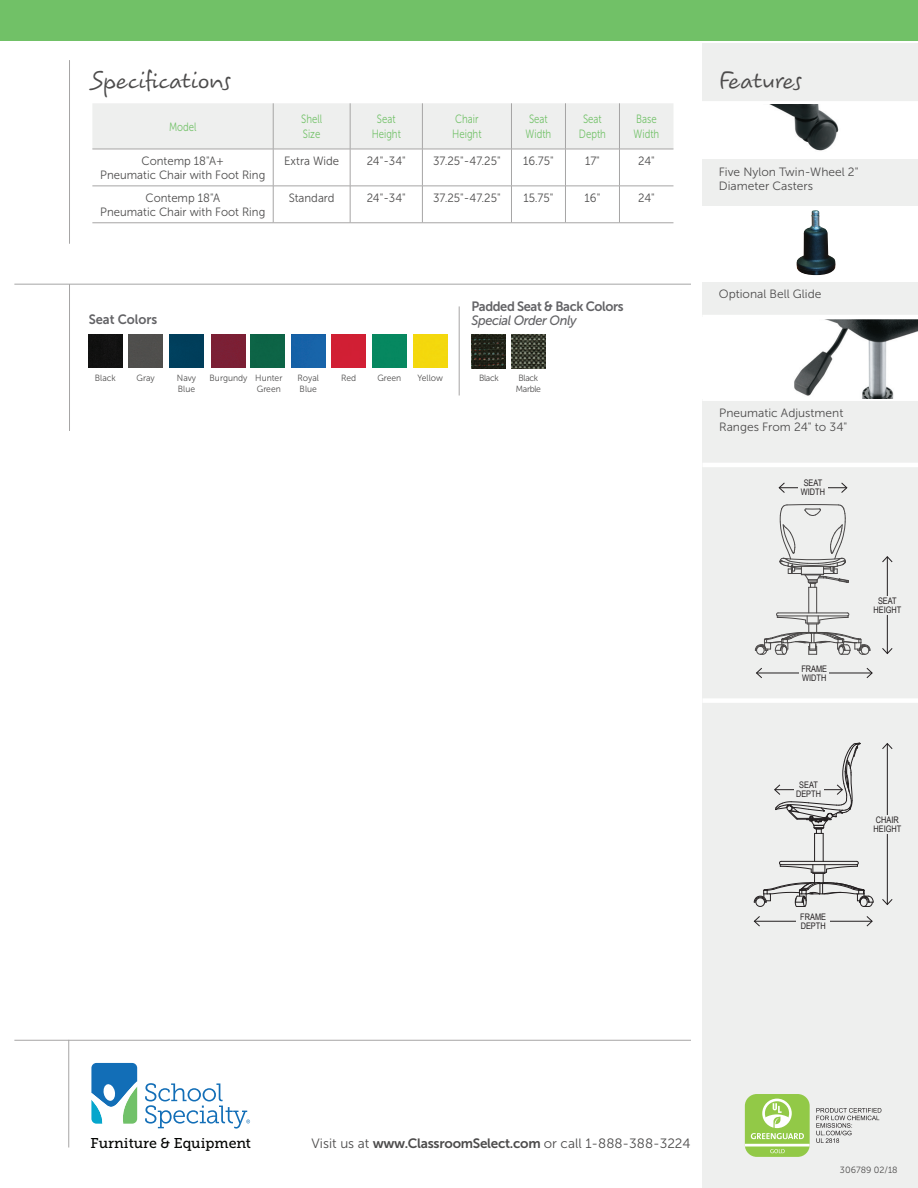
<style>
.page{position:relative;width:918px;height:1188px;background:#fff}
.page>*{position:absolute;margin:0;border:0;box-sizing:border-box;transform-origin:0 0}
.t1{font:27px "Koorkin Std";color:#4d4c4c}
.t2{font:14.1px "Museo Slab 500";color:#040503}
.t3{font:13.5px "Museo Sans 300";color:#4d4c4c}
.t4{font:13.5px/13.5px "Museo Sans 700";letter-spacing:-.03em;color:#636366;scale:.95 1}
.t5{font:13.5px "Museo Sans 700";color:#636366;scale:.95 1}
.t6{font:12px/14.4px "Museo Sans 300";color:#4d4c4c;text-align:center;scale:.95 1}
.t7{font:12px/14.4px "Museo Sans 300";color:#4d4c4c}
.t8{font:12px/14.4px "Museo Sans 300";color:#71c167;scale:.8 1}
.t9{font:9px/10.8px "Museo Sans 300";color:#4d4c4c;scale:.95 1}
.t10{font:9px "Arial Narrow";color:#231f20}
.t11{font:9px/10.8px "Museo Sans 300";letter-spacing:-.04em;color:#4d4c4c;text-align:center;scale:.95 1}
.t12{font:9px "Museo Sans 300";color:#4d4c4c}
.s1{font-family:"Museo Sans 500";font-style:italic}
.s2{font-family:"Museo Sans 700"}
</style>
<div class="page">
<div style="left:702px;top:44px;width:216px;height:1144px;background:#eeefee"></div>
<div style="left:0;top:0;width:918px;height:40px;background:#71c167"></div>
<hr style="left:14px;top:284px;width:677px;height:1px;background:#a6a5a5">
<hr style="left:68px;top:1040px;width:1px;height:107px;background:#a6a5a5">
<hr style="left:14px;top:1040px;width:677px;height:1px;background:#a6a5a5">
<svg style="left:91px;top:1063px;width:46px;height:61px"></svg>
<svg style="left:145px;top:1083px;width:105px;height:46px"></svg>
<hr style="left:702px;top:463px;width:216px;height:4px;background:#fff">
<div style="left:702px;top:698px;width:216px;height:5px;background:#fff"></div>
<hr style="left:69px;top:284px;width:1px;height:147px;background:#a6a5a5">
<div style="left:702px;top:101px;width:216px;height:5px;background:#fff"></div>
<div style="left:745px;top:1094px;width:65px;height:63px;background:#92c947;border-radius:12px"></div>
<hr style="left:745px;top:1144px;width:65px;height:3px;background:#fff">
<svg style="left:770px;top:1149px;width:15px;height:4px"></svg>
<svg style="left:751px;top:1099px;width:53px;height:40px"></svg>
<svg style="left:816px;top:1108px;width:65px;height:35px"></svg>
<div style="left:702px;top:396px;width:216px;height:5px;background:#fff"></div>
<div style="left:702px;top:317px;width:216px;height:82px;background:#fff"></div>
<img style="left:794px;top:319px;width:124px;height:80px">
<hr style="left:702px;top:315px;width:216px;height:4px;background:#fff">
<div style="left:702px;top:104px;width:216px;height:55px;background:#fff"></div>
<img style="left:769px;top:104px;width:70px;height:47px">
<div style="left:702px;top:206px;width:216px;height:75px;background:#fff"></div>
<img style="left:796px;top:210px;width:40px;height:65px">
<img style="left:471px;top:334px;width:34px;height:34px">
<img style="left:511px;top:334px;width:34px;height:34px">
<hr style="left:459px;top:306px;width:1px;height:90px;background:#a6a5a5">
<svg style="left:92px;top:103px;width:581px;height:120px"></svg>
<hr style="left:273px;top:103px;width:1px;height:46px;background:#a6a5a5">
<hr style="left:350px;top:103px;width:1px;height:46px;background:#a6a5a5">
<hr style="left:422px;top:103px;width:1px;height:46px;background:#a6a5a5">
<hr style="left:511px;top:103px;width:1px;height:46px;background:#a6a5a5">
<hr style="left:565px;top:103px;width:1px;height:46px;background:#a6a5a5">
<hr style="left:619px;top:103px;width:1px;height:46px;background:#a6a5a5">
<hr style="left:92px;top:149px;width:181px;height:1px;background:#a6a5a5">
<hr style="left:273px;top:149px;width:1px;height:37px;background:#a6a5a5">
<hr style="left:273px;top:149px;width:77px;height:1px;background:#a6a5a5">
<hr style="left:350px;top:149px;width:1px;height:37px;background:#a6a5a5">
<hr style="left:350px;top:149px;width:72px;height:1px;background:#a6a5a5">
<hr style="left:422px;top:149px;width:1px;height:37px;background:#a6a5a5">
<hr style="left:422px;top:149px;width:89px;height:1px;background:#a6a5a5">
<hr style="left:511px;top:149px;width:1px;height:37px;background:#a6a5a5">
<hr style="left:511px;top:149px;width:54px;height:1px;background:#a6a5a5">
<hr style="left:565px;top:149px;width:1px;height:37px;background:#a6a5a5">
<hr style="left:565px;top:149px;width:54px;height:1px;background:#a6a5a5">
<hr style="left:619px;top:149px;width:1px;height:37px;background:#a6a5a5">
<hr style="left:619px;top:149px;width:54px;height:1px;background:#a6a5a5">
<hr style="left:92px;top:186px;width:181px;height:1px;background:#a6a5a5">
<hr style="left:273px;top:186px;width:1px;height:37px;background:#a6a5a5">
<hr style="left:273px;top:186px;width:77px;height:1px;background:#a6a5a5">
<hr style="left:350px;top:186px;width:1px;height:37px;background:#a6a5a5">
<hr style="left:350px;top:186px;width:72px;height:1px;background:#a6a5a5">
<hr style="left:422px;top:186px;width:1px;height:37px;background:#a6a5a5">
<hr style="left:422px;top:186px;width:89px;height:1px;background:#a6a5a5">
<hr style="left:511px;top:186px;width:1px;height:37px;background:#a6a5a5">
<hr style="left:511px;top:186px;width:54px;height:1px;background:#a6a5a5">
<hr style="left:565px;top:186px;width:1px;height:37px;background:#a6a5a5">
<hr style="left:565px;top:186px;width:54px;height:1px;background:#a6a5a5">
<hr style="left:619px;top:186px;width:1px;height:37px;background:#a6a5a5">
<hr style="left:619px;top:186px;width:54px;height:1px;background:#a6a5a5">
<hr style="left:92px;top:223px;width:181px;height:1px;background:#a6a5a5">
<hr style="left:273px;top:223px;width:77px;height:1px;background:#a6a5a5">
<hr style="left:350px;top:223px;width:72px;height:1px;background:#a6a5a5">
<hr style="left:422px;top:223px;width:89px;height:1px;background:#a6a5a5">
<hr style="left:511px;top:223px;width:54px;height:1px;background:#a6a5a5">
<hr style="left:565px;top:223px;width:54px;height:1px;background:#a6a5a5">
<hr style="left:619px;top:223px;width:54px;height:1px;background:#a6a5a5">
<hr style="left:69px;top:60px;width:1px;height:184px;background:#a6a5a5">
<img style="left:372px;top:334px;width:34px;height:34px">
<img style="left:413px;top:334px;width:34px;height:34px">
<img style="left:129px;top:334px;width:34px;height:34px">
<img style="left:332px;top:334px;width:34px;height:34px">
<img style="left:291px;top:334px;width:34px;height:34px">
<img style="left:211px;top:334px;width:34px;height:34px">
<img style="left:88px;top:334px;width:34px;height:34px">
<img style="left:170px;top:334px;width:34px;height:34px">
<img style="left:251px;top:334px;width:34px;height:34px">
<svg style="left:754px;top:482px;width:139px;height:196px"></svg>
<div style="left:800px;top:665px;width:29px;height:16px;background:#eeefee"></div>
<div style="left:798px;top:479px;width:30px;height:16px;background:#eeefee"></div>
<div style="left:873px;top:596px;width:29px;height:18px;background:#eeefee"></div>
<svg style="left:753px;top:742px;width:140px;height:185px"></svg>
<div style="left:794px;top:782px;width:29px;height:15px;background:#eeefee"></div>
<div style="left:796px;top:913px;width:34px;height:16px;background:#eeefee"></div>
<div style="left:873px;top:815px;width:29px;height:18px;background:#eeefee"></div>
<p class="t1" style="left:91px;top:66px;width:141px">Specifications</p>
<p class="t1" style="left:719px;top:66px;width:84px">Features</p>
<p class="t8" style="left:169px;top:119px;width:36px">Model</p>
<p class="t8" style="left:301px;top:112px;width:28px">Shell<br>Size</p>
<p class="t8" style="left:372px;top:112px;width:38px;text-align:center">Seat<br>Height</p>
<p class="t8" style="left:452px;top:112px;width:38px">Chair<br>Height</p>
<p class="t8" style="left:526px;top:112px;width:34px">Seat<br>Width</p>
<p class="t8" style="left:579px;top:112px;width:35px;text-align:center">Seat<br>Depth</p>
<p class="t8" style="left:634px;top:112px;width:34px">Base<br>Width</p>
<p class="t6" style="left:100px;top:153px;width:175px">Contemp 18"A+<br>Pneumatic Chair with Foot Ring</p>
<p class="t6" style="left:284px;top:153px;width:60px">Extra Wide</p>
<p class="t6" style="left:367px;top:153px;width:43px">24"-34"</p>
<p class="t6" style="left:433px;top:153px;width:73px">37.25"-47.25"</p>
<p class="t6" style="left:523px;top:153px;width:34px">16.75"</p>
<p class="t6" style="left:585px;top:153px;width:17px">17"</p>
<p class="t6" style="left:638px;top:153px;width:19px">24"</p>
<p class="t6" style="left:100px;top:190px;width:175px">Contemp 18"A<br>Pneumatic Chair with Foot Ring</p>
<p class="t6" style="left:289px;top:190px;width:50px">Standard</p>
<p class="t6" style="left:367px;top:190px;width:43px">24"-34"</p>
<p class="t6" style="left:433px;top:190px;width:73px">37.25"-47.25"</p>
<p class="t6" style="left:523px;top:190px;width:33px">15.75"</p>
<p class="t6" style="left:585px;top:190px;width:18px">16"</p>
<p class="t6" style="left:638px;top:190px;width:19px">24"</p>
<p class="t5" style="left:89px;top:312px;width:74px">Seat Colors</p>
<p class="t4" style="left:471px;top:300px;width:162px">Padded Seat &amp; Back Colors<br><span class="s1">Special Order Only</span></p>
<p class="t9" style="left:137px;top:372px;width:21px">Gray</p>
<p class="t9" style="left:298px;top:372px;width:24px">Royal</p>
<p class="t9" style="left:341px;top:372px;width:17px">Red</p>
<p class="t9" style="left:377px;top:372px;width:27px">Green</p>
<p class="t9" style="left:417px;top:372px;width:28px">Yellow</p>
<p class="t9" style="left:300px;top:383px;width:20px">Blue</p>
<p class="t9" style="left:95px;top:372px;width:23px">Black</p>
<p class="t9" style="left:177px;top:372px;width:22px">Navy</p>
<p class="t9" style="left:210px;top:372px;width:41px">Burgundy</p>
<p class="t9" style="left:178px;top:383px;width:20px">Blue</p>
<p class="t9" style="left:255px;top:372px;width:30px">Hunter<br>Green</p>
<p class="t9" style="left:479px;top:373px;width:22px">Black</p>
<p class="t11" style="left:516px;top:373px;width:28px">Black<br>Marble</p>
<p class="t7" style="left:719px;top:164px;width:141px">Five Nylon Twin-Wheel 2"</p>
<p class="t7" style="left:719px;top:179px;width:96px">Diameter Casters</p>
<p class="t7" style="left:719px;top:287px;width:104px">Optional Bell Glide</p>
<p class="t7" style="left:719px;top:405px;width:130px">Pneumatic Adjustment<br>Ranges From 24" to 34"</p>
<p class="t10" style="left:804px;top:476px;width:20px">SEAT</p>
<p class="t10" style="left:801px;top:485px;width:26px">WIDTH</p>
<p class="t10" style="left:801px;top:662px;width:27px">FRAME</p>
<p class="t10" style="left:802px;top:671px;width:26px">WIDTH</p>
<p class="t10" style="left:799px;top:779px;width:20px">SEAT</p>
<p class="t10" style="left:796px;top:788px;width:27px">DEPTH</p>
<p class="t10" style="left:800px;top:910px;width:27px">FRAME</p>
<p class="t10" style="left:801px;top:919px;width:27px">DEPTH</p>
<p class="t10" style="left:878px;top:594px;width:20px">SEAT</p>
<p class="t10" style="left:873px;top:603px;width:29px">HEIGHT</p>
<p class="t10" style="left:876px;top:813px;width:24px">CHAIR</p>
<p class="t10" style="left:873px;top:822px;width:29px">HEIGHT</p>
<p class="t2" style="left:91px;top:1135px;width:162px">Furniture &amp; Equipment</p>
<p class="t3" style="left:312px;top:1136px;width:380px">Visit us at <span class="s2">www.ClassroomSelect.com</span> or call 1-888-388-3224</p>
<p class="t12" style="left:840px;top:1165px;width:59px">306789 02/18</p>
</div>
